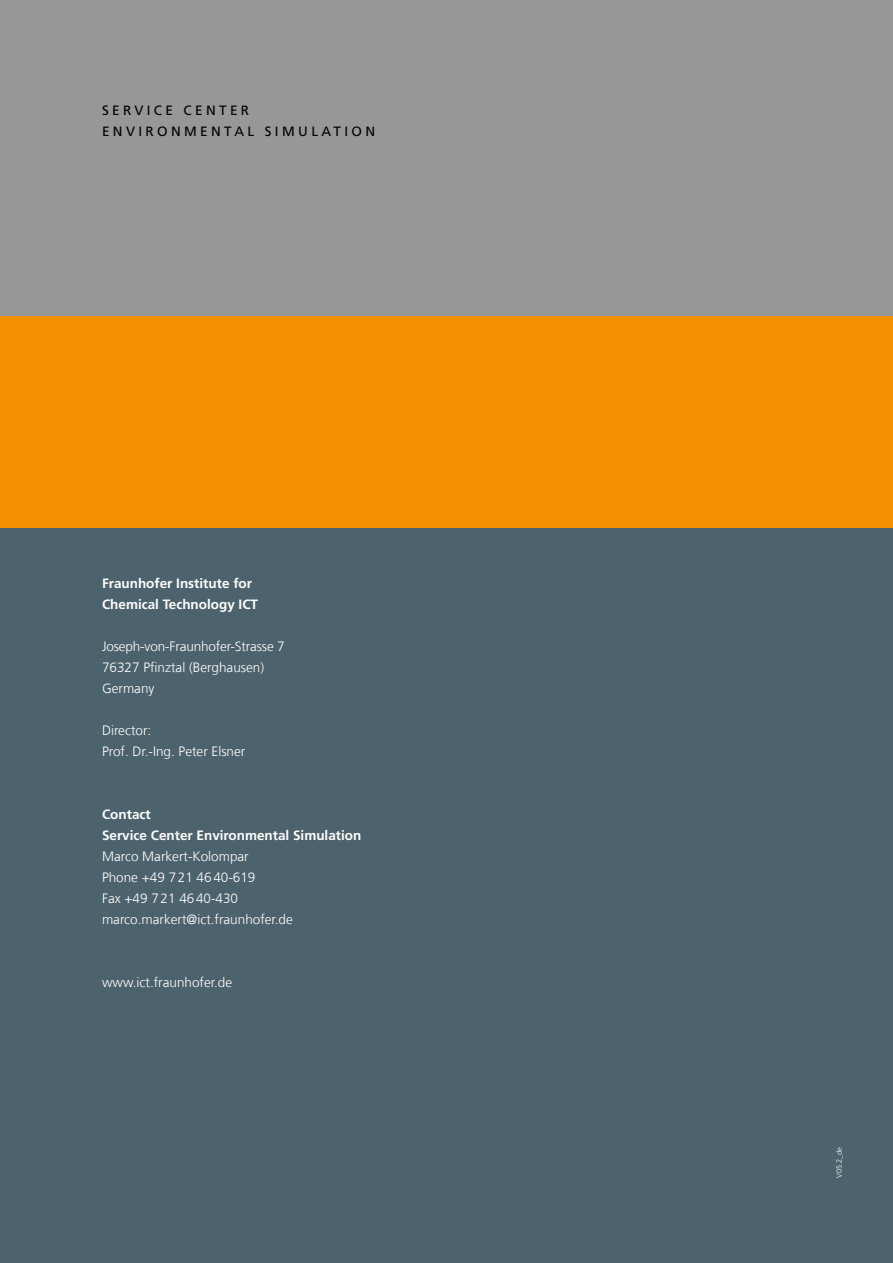
<style>
.page{position:relative;width:893px;height:1263px;background:#fff}
.page>*{position:absolute;margin:0;border:0;box-sizing:border-box;transform-origin:0 0}
.t1{font:300 13.5px/21px "Frutiger LT Com";color:#fff}
.t2{font:700 13.5px/21px "Frutiger LT Com";color:#fff}
.t3{font:13.5px/21px "Frutiger LT Com";letter-spacing:.25em;color:#000}
.t4{font:300 7.5px "Frutiger LT Com";color:#fff}
</style>
<div class="page">
<div style="left:0;top:528px;width:893px;height:735px;background:#4c626c"></div>
<div style="left:0;top:315px;width:893px;height:213px;background:#f39100"></div>
<div style="left:0;top:0;width:893px;height:315px;background:#979797"></div>
<p class="t3" style="left:102px;top:100px;width:275px">SERVICE CENTER<br>ENVIRONMENTAL SIMULATION</p>
<p class="t2" style="left:102px;top:573px;width:158px">Fraunhofer Institute for<br>Chemical Technology ICT</p>
<p class="t1" style="left:102px;top:636px;width:184px">Joseph-von-Fraunhofer-Strasse 7<br>76327 Pfinztal (Berghausen)<br>Germany</p>
<p class="t1" style="left:102px;top:720px;width:145px">Director:<br>Prof. Dr.-Ing. Peter Elsner</p>
<p class="t2" style="left:102px;top:804px;width:261px">Contact<br>Service Center Environmental Simulation</p>
<p class="t1" style="left:102px;top:846px;width:192px">Marco Markert-Kolompar<br>Phone +49 721 4640-619<br>Fax +49 721 4640-430 marco.markert@ict.fraunhofer.de</p>
<p class="t1" style="left:102px;top:972px;width:132px">www.ict.fraunhofer.de</p>
<p class="t4" style="left:835px;top:1178px;width:32px;rotate:-90deg">V05.2_de</p>
</div>
